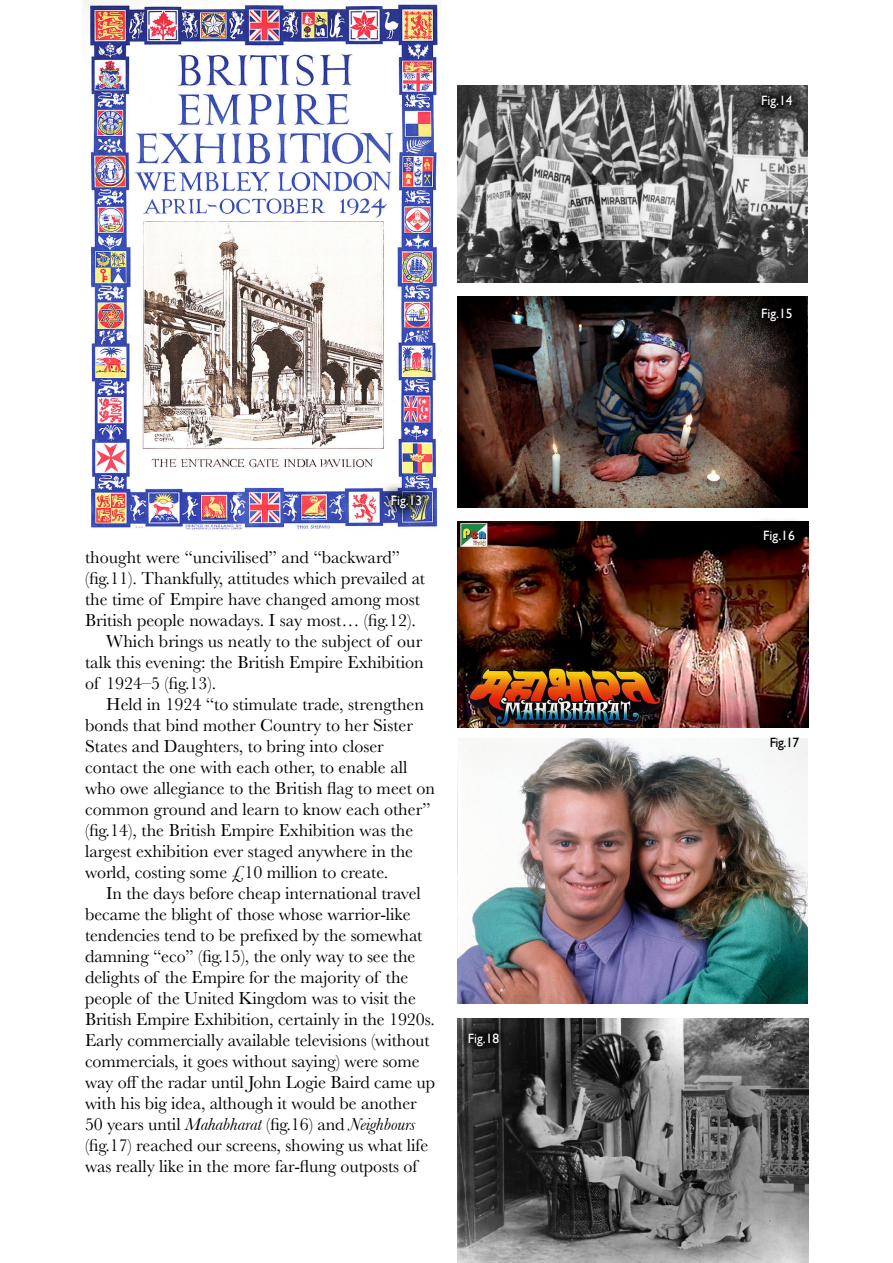
<style>
.page{position:relative;width:893px;height:1263px;background:#fff}
.page>*{position:absolute;margin:0;border:0;box-sizing:border-box;transform-origin:0 0}
.Body_text{font:18px/21px "Baskerville";letter-spacing:-.005em;color:#000}
.Picture_caption{font:13.5px "Gill Sans";color:#fff}
.Picture_caption-2{font:13.5px "Gill Sans";color:#000}
.s1{font-style:italic}
</style>
<div class="page">
<img style="left:83px;top:0;width:359px;height:530px">
<img style="left:457px;top:85px;width:351px;height:197px">
<img style="left:457px;top:296px;width:351px;height:211px">
<img style="left:457px;top:522px;width:351px;height:205px">
<img style="left:457px;top:738px;width:351px;height:265px">
<img style="left:457px;top:1018px;width:351px;height:245px">
<img style="left:378px;top:482px;width:57px;height:39px">
<svg style="left:748px;top:85px;width:58px;height:37px;background:#404040"></svg>
<svg style="left:748px;top:296px;width:57px;height:38px;background:#0a0908"></svg>
<svg style="left:750px;top:519px;width:58px;height:37px;background:#1d1010"></svg>
<svg style="left:457px;top:1020px;width:55px;height:39px;background:#292929"></svg>
<p class="Picture_caption" style="left:391px;top:492px;width:33px">Fig.13</p>
<p class="Body_text" style="left:85px;top:547px;width:342px">thought were “uncivilised” and “backward” (fig.11). Thankfully, attitudes which prevailed at the time of Empire have changed among most British people nowadays. I say most… (fig.12).</p>
<p class="Body_text" style="left:85px;top:631px;width:340px;text-align:justify;text-indent:21px">Which brings us neatly to the subject of our talk this evening: the British Empire Exhibition of 1924–5 (fig.13).</p>
<p class="Body_text" style="left:85px;top:694px;width:352px;text-indent:21px">Held in 1924 “to stimulate trade, strengthen bonds that bind mother Country to her Sister States and Daughters, to bring into closer contact the one with each other, to enable all who owe allegiance to the British flag to meet on common ground and learn to know each other” (fig.14), the British Empire Exhibition was the largest exhibition ever staged anywhere in the world, costing some £10 million to create.</p>
<p class="Body_text" style="left:85px;top:883px;width:352px;text-indent:21px">In the days before cheap international travel became the blight of those whose warrior-like tendencies tend to be prefixed by the somewhat damning “eco” (fig.15), the only way to see the delights of the Empire for the majority of the people of the United Kingdom was to visit the British Empire Exhibition, certainly in the 1920s.<br>Early commercially available televisions (without commercials, it goes without saying) were some way off the radar until John Logie Baird came up with his big idea, although it would be another 50 years until <span class="s1">Mahabharat</span> (fig.16) and <span class="s1">Neighbours </span>(fig.17) reached our screens, showing us what life was really like in the more far-flung outposts of</p>
<p class="Picture_caption" style="left:468px;top:1030px;width:33px">Fig.18</p>
<p class="Picture_caption" style="left:761px;top:93px;width:33px">Fig.14</p>
<p class="Picture_caption" style="left:761px;top:305px;width:33px">Fig.15</p>
<p class="Picture_caption" style="left:763px;top:527px;width:33px">Fig.16</p>
<p class="Picture_caption-2" style="left:770px;top:735px;width:31px">Fig.17</p>
</div>
